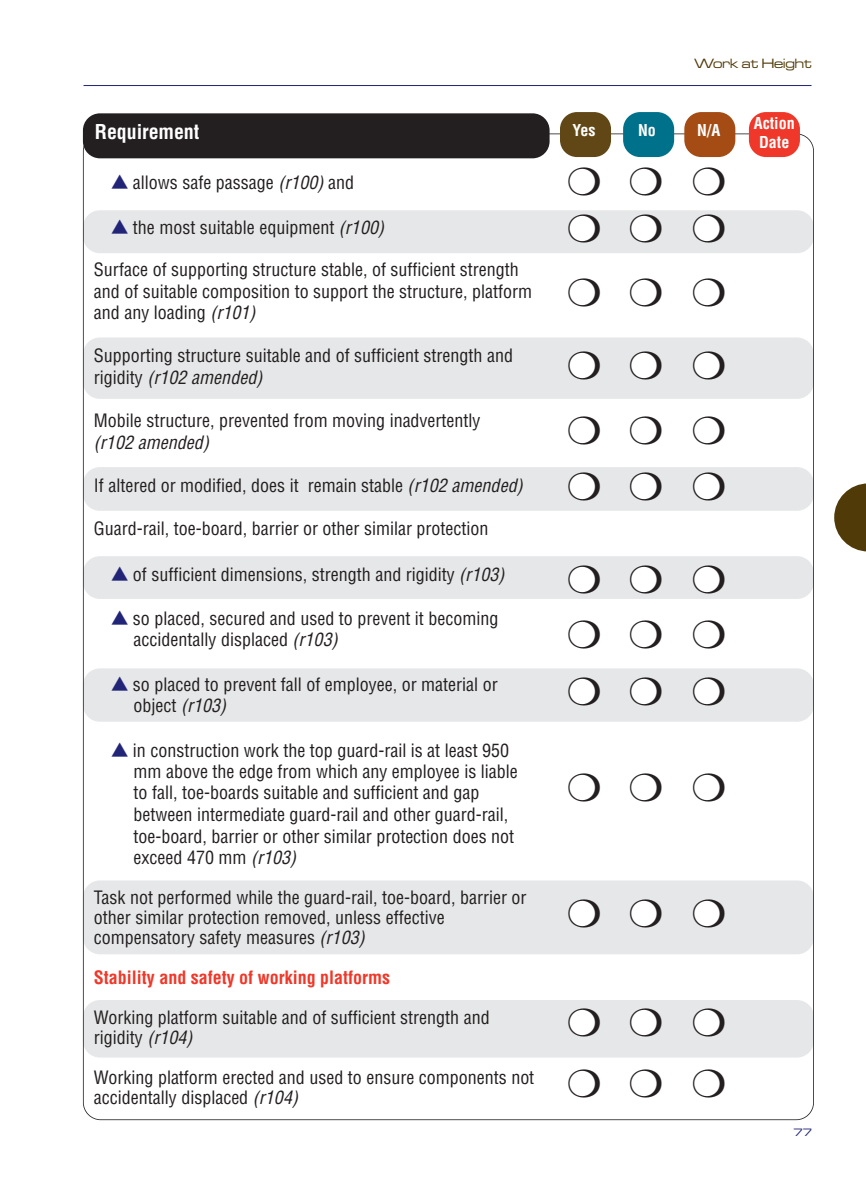
<style>
.page{position:relative;width:866px;height:1187px;background:#fff}
.page>*{position:absolute;margin:0;border:0;box-sizing:border-box;transform-origin:0 0}
.t1{font:39.2px/56.4px "Zapf Dingbats";color:#231f20}
.t2{font:700 condensed 20px "Helvetica";letter-spacing:-.005em;color:#fff}
.t3{font:condensed 18px/21.4px "Helvetica";color:#231f20}
.t4{font:700 condensed 18px "Helvetica";color:#ef3829}
.t5{font:italic condensed 18px "Helvetica";color:#231f20}
.t6{font:700 condensed 16px/19px "Helvetica";color:#fff;text-align:center}
.t7{font:14px "Microgramma D Medi Exte";color:#503b08}
.t8{font:11.2px "Microgramma D Medi Exte";color:#222478}
.s1{color:#222478}
.s2{font-style:italic}
</style>
<div class="page">
<hr style="left:84px;top:85px;width:727px;height:1px;background:#222478">
<svg style="left:834px;top:483px;width:32px;height:68px"></svg>
<div style="left:83px;top:210px;width:731px;height:43px;background:#e6e7e8;border-radius:17px"></div>
<div style="left:83px;top:337px;width:731px;height:62px;background:#e6e7e8;border-radius:17px"></div>
<div style="left:83px;top:467px;width:731px;height:44px;background:#e6e7e8;border-radius:17px"></div>
<div style="left:83px;top:556px;width:731px;height:43px;background:#e6e7e8;border-radius:17px"></div>
<div style="left:83px;top:668px;width:731px;height:54px;background:#e6e7e8;border-radius:17px"></div>
<div style="left:83px;top:880px;width:731px;height:74px;background:#e6e7e8;border-radius:17px"></div>
<div style="left:83px;top:1000px;width:731px;height:57px;background:#e6e7e8;border-radius:17px"></div>
<div style="left:83px;top:113px;width:466px;height:45px;background:#231f20;border-radius:17px"></div>
<div style="left:560px;top:112px;width:51px;height:45px;background:#614715;border-radius:17px"></div>
<div style="left:623px;top:112px;width:51px;height:45px;background:#00718b;border-radius:17px"></div>
<div style="left:684px;top:112px;width:51px;height:45px;background:#a54c15;border-radius:17px"></div>
<div style="left:749px;top:112px;width:51px;height:45px;background:#ef3829;border-radius:17px"></div>
<div style="left:694px;top:214px;width:29px;height:28px;background:#fff;border-radius:50%"></div>
<div style="left:631px;top:214px;width:29px;height:28px;background:#fff;border-radius:50%"></div>
<div style="left:570px;top:214px;width:28px;height:28px;background:#fff;border-radius:50%"></div>
<div style="left:694px;top:352px;width:29px;height:27px;background:#fff;border-radius:50%"></div>
<div style="left:631px;top:352px;width:29px;height:27px;background:#fff;border-radius:50%"></div>
<div style="left:570px;top:352px;width:28px;height:27px;background:#fff;border-radius:50%"></div>
<div style="left:694px;top:473px;width:29px;height:27px;background:#fff;border-radius:50%"></div>
<div style="left:631px;top:473px;width:29px;height:27px;background:#fff;border-radius:50%"></div>
<div style="left:570px;top:473px;width:28px;height:27px;background:#fff;border-radius:50%"></div>
<div style="left:694px;top:565px;width:29px;height:28px;background:#fff;border-radius:50%"></div>
<div style="left:631px;top:565px;width:29px;height:28px;background:#fff;border-radius:50%"></div>
<div style="left:570px;top:565px;width:28px;height:28px;background:#fff;border-radius:50%"></div>
<div style="left:694px;top:678px;width:29px;height:28px;background:#fff;border-radius:50%"></div>
<div style="left:631px;top:678px;width:29px;height:28px;background:#fff;border-radius:50%"></div>
<div style="left:570px;top:678px;width:28px;height:28px;background:#fff;border-radius:50%"></div>
<div style="left:694px;top:900px;width:29px;height:27px;background:#fff;border-radius:50%"></div>
<div style="left:631px;top:900px;width:29px;height:27px;background:#fff;border-radius:50%"></div>
<div style="left:570px;top:900px;width:28px;height:27px;background:#fff;border-radius:50%"></div>
<div style="left:694px;top:1009px;width:29px;height:27px;background:#fff;border-radius:50%"></div>
<div style="left:631px;top:1009px;width:29px;height:27px;background:#fff;border-radius:50%"></div>
<div style="left:570px;top:1009px;width:28px;height:27px;background:#fff;border-radius:50%"></div>
<p class="t2" style="left:95px;top:124px;width:106px">Requirement</p>
<p class="t3" style="left:111px;top:174px;width:245px"><span class="s1">▲</span> allows safe passage <span class="s2">(r100)</span>and</p>
<p class="t3" style="left:111px;top:218px;width:278px"><span class="s1">▲</span> the most suitable equipment <span class="s2">(r100)</span></p>
<p class="t3" style="left:94px;top:260px;width:440px">Surface of supporting structure stable, of sufficient strength and of suitable composition to support the structure, platform and any loading <span class="s2">(r101)</span></p>
<p class="t3" style="left:94px;top:346px;width:421px">Supporting structure suitable and of sufficient strength and r i g i d i ty <span class="s2">(r102 amended)</span></p>
<p class="t3" style="left:94px;top:411px;width:388px">Mobile structure, prevented from moving inadvertently</p>
<p class="t5" style="left:94px;top:435px;width:120px">(r102 amended)</p>
<p class="t3" style="left:94px;top:476px;width:434px">If altered or modified, does it remain stable <span class="s2">(r102 amended)</span></p>
<p class="t3" style="left:94px;top:519px;width:396px">Guard-rail, toe-board, barrier or other similar protection</p>
<p class="t3" style="left:111px;top:565px;width:399px"><span class="s1">▲</span> of sufficient dimensions, strength and rigidity <span class="s2">(r103)</span></p>
<p class="t3" style="left:134px;top:610px;width:366px;line-height:20.4px;text-indent:-23px"><span class="s1">▲</span> so placed, secured and used to prevent it becoming accidentally displaced <span class="s2">(r103)</span></p>
<p class="t3" style="left:134px;top:676px;width:366px;line-height:20.4px;text-indent:-23px"><span class="s1">▲</span> so placed to prevent fall of employee, or material or object <span class="s2">(r103)</span></p>
<p class="t3" style="left:134px;top:741px;width:386px;text-indent:-23px"><span class="s1">▲</span> in construction work the top guard-rail is at least 950 mm above the edge from which any employee is liable to fall, toe-boards suitable and sufficient and gap between intermediate guard-rail and other guard-rail, toe-board, barrier or other similar protection does not exceed 470 mm <span class="s2">(r103)</span></p>
<p class="t3" style="left:94px;top:889px;width:434px;line-height:20px">Task not performed while the guard-rail, toe-board, barrier or other similar protection removed, unless effective compensatory safety measures <span class="s2">(r103)</span></p>
<p class="t4" style="left:94px;top:970px;width:298px">Stability and safety of working platforms</p>
<p class="t3" style="left:94px;top:1009px;width:397px;line-height:20px">Working platform suitable and of sufficient strength and rigidity <span class="s2">(r104)</span></p>
<p class="t3" style="left:94px;top:1069px;width:442px;line-height:20px">Working platform erected and used to ensure components not accidentally displaced <span class="s2">(r104)</span></p>
<p class="t7" style="left:694px;top:59px;width:119px">Work at Height</p>
<p class="t6" style="left:572px;top:122px;width:25px">Yes</p>
<p class="t6" style="left:638px;top:122px;width:19px">No</p>
<p class="t6" style="left:697px;top:122px;width:25px">N/A</p>
<p class="t6" style="left:754px;top:115px;width:42px">Action<br>Date</p>
<h1 class="t1" style="left:567px;top:158px;width:160px;line-height:46.8px">❍❍❍ ❍❍❍</h1>
<h1 class="t1" style="left:567px;top:255px;width:160px;line-height:73.4px">❍❍❍ ❍❍❍</h1>
<h1 class="t1" style="left:567px;top:403px;width:160px;line-height:55.6px">❍❍❍ ❍❍❍</h1>
<h1 class="t1" style="left:567px;top:551px;width:160px;text-align:justify">❍❍❍ ❍❍❍ ❍❍❍</h1>
<h1 class="t1" style="left:567px;top:759px;width:160px">❍❍❍</h1>
<h1 class="t1" style="left:567px;top:885px;width:160px">❍❍❍</h1>
<h1 class="t1" style="left:567px;top:992px;width:160px;line-height:61px">❍❍❍ ❍❍❍</h1>
<p class="t8" style="left:793px;top:1128px;width:20px">77</p>
</div>
